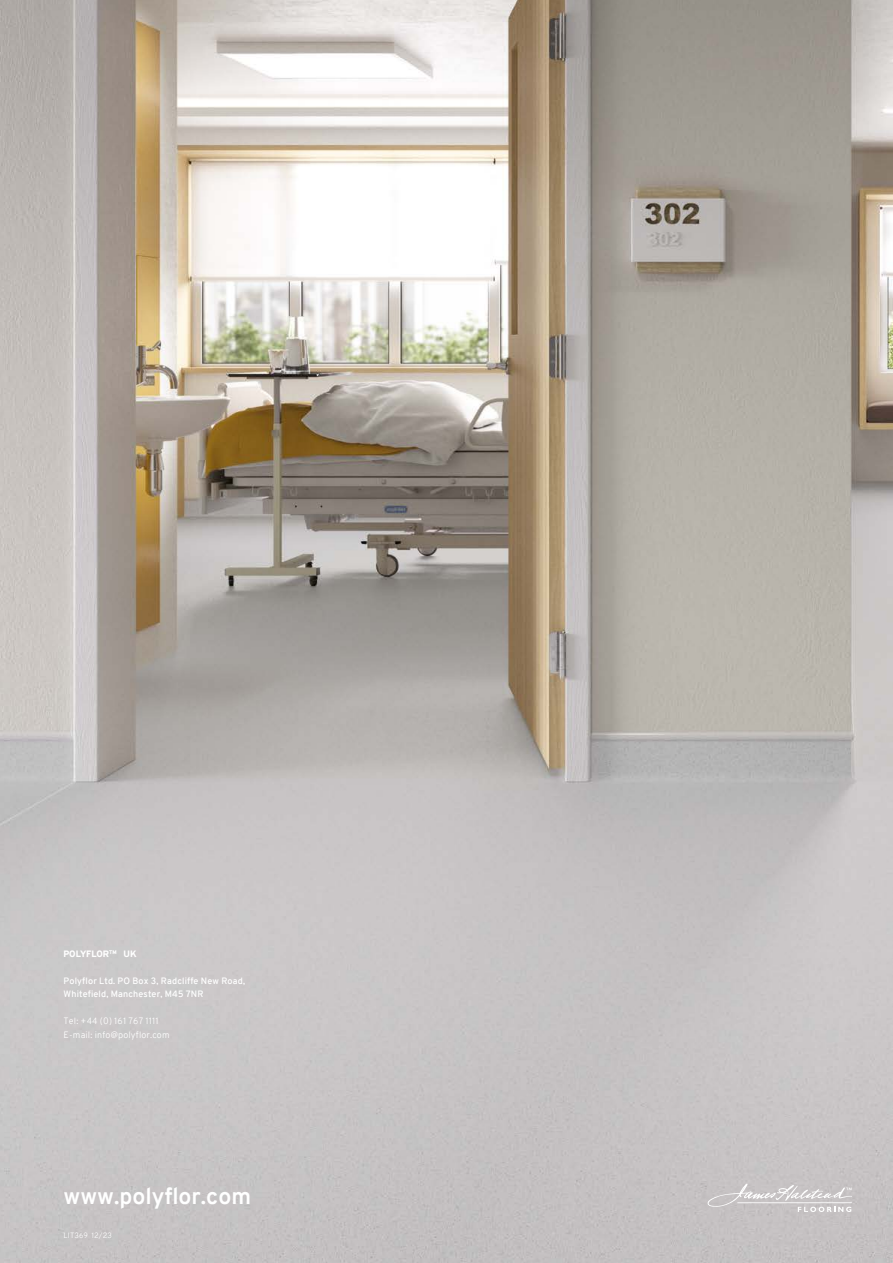
<style>
.page{position:relative;width:893px;height:1263px;background:#fff}
.page>*{position:absolute;margin:0;border:0;box-sizing:border-box;transform-origin:0 0}
.t1{font:700 22.8px "Overpass";color:#fff}
.t2{font:600 9px/13.5px "Overpass";letter-spacing:.02em;color:#fff}
.t3{font:300 9px/13.5px "Overpass";letter-spacing:.02em;color:#fff}
.t4{font:900 9px "Overpass";letter-spacing:-.005em;color:#fff}
.t5{font:300 7.5px "Overpass";letter-spacing:.02em;color:#fff}
</style>
<div class="page">
<img style="left:0;top:0;width:893px;height:1263px">
<svg style="left:708px;top:1184px;width:144px;height:28px;background:#cecbcc"></svg>
<p class="t4" style="left:64px;top:948px;width:75px">POLYFLOR<sup>TM</sup> UK</p>
<p class="t2" style="left:64px;top:974px;width:183px">Polyflor Ltd. PO Box 3, Radcliffe New Road,<br>Whitefield, Manchester, M45 7NR</p>
<p class="t3" style="left:64px;top:1014px;width:108px">Tel: +44 (0) 161 767 1111<br>E-mail: info@polyflor.com</p>
<h1 class="t1" style="left:64px;top:1179px;width:189px">www.polyflor.com</h1>
<p class="t5" style="left:64px;top:1230px;width:50px">LIT369 12/23</p>
</div>
